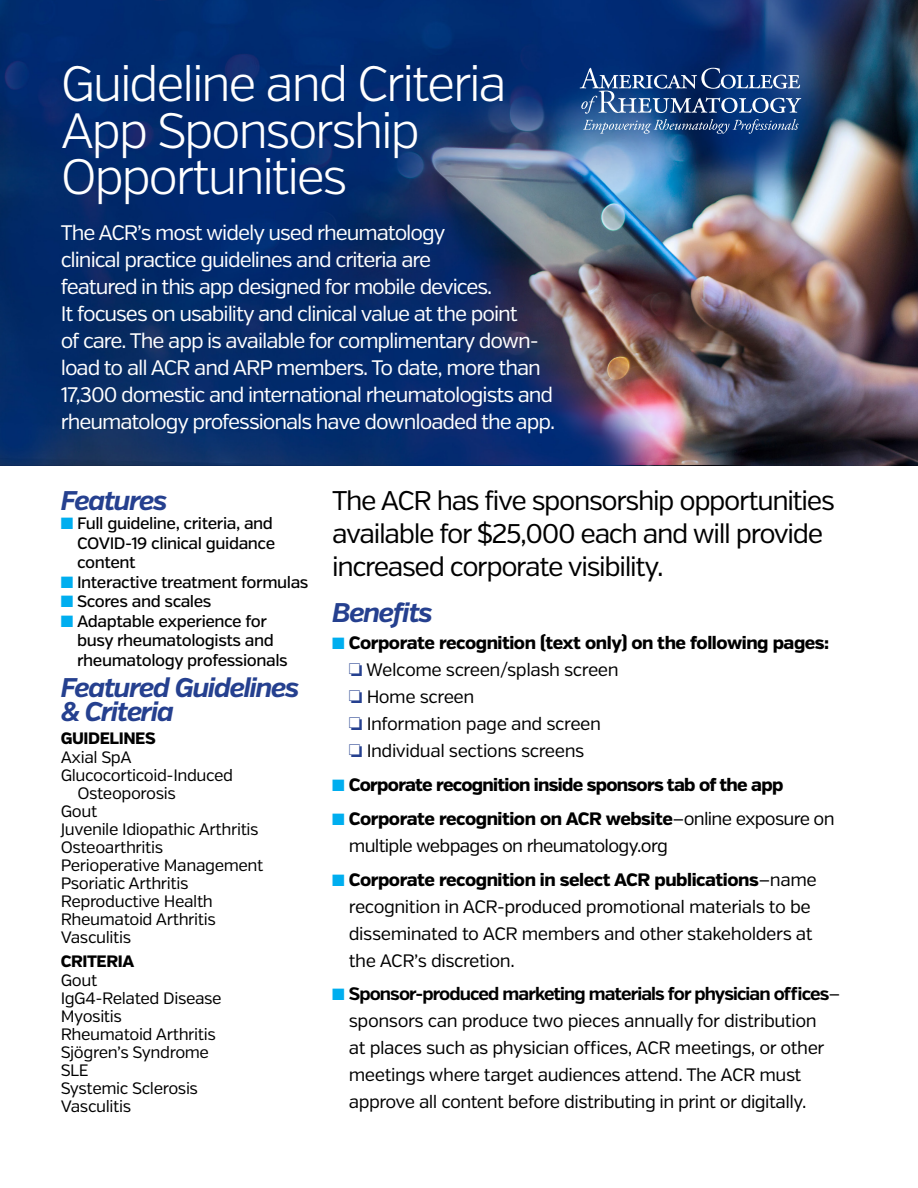
<style>
.page{position:relative;width:918px;height:1188px;background:#fff}
.page>*{position:absolute;margin:0;border:0;box-sizing:border-box;transform-origin:0 0}
.t1{font:300 49.5px/46.5px "Verb";letter-spacing:-.05em;color:#fff}
.t2{font:27px/33px "Verb";letter-spacing:-.05em;color:#000}
.t3{font:italic 700 27px/24px "Verb";letter-spacing:-.05em;color:#25408f}
.t4{font:21px/27px "Verb";letter-spacing:-.05em;color:#fff}
.t5{font:18px/27px "Verb";letter-spacing:-.025em;color:#000}
.t6{font:800 18px "Verb";letter-spacing:-.035em;color:#000}
.t7{font:16.5px/18px "Verb";letter-spacing:-.025em;color:#000}
.t8{font:500 16.5px/19.5px "Verb";letter-spacing:-.025em;color:#000}
.t9{font:800 16.5px "Verb";letter-spacing:-.025em;color:#000}
.s1{color:#00aeef}
.s2{color:#25408f}
.s3{font-weight:800}
.s4{font-weight:700}
</style>
<div class="page">
<img style="left:0;top:0;width:918px;height:466px">
<svg style="left:580px;top:68px;width:221px;height:66px;background:#375c92"></svg>
<h1 class="t1" style="left:61px;top:62px;width:447px">Guideline and Criteria<br>App Sponsorship<br>Opportunities</h1>
<p class="t4" style="left:61px;top:219px;width:496px">The ACR’s most widely used rheumatology<br>clinical practice guidelines and criteria are<br>featured in this app designed for mobile devices.<br>It focuses on usability and clinical value at the point<br>of care. The app is available for complimentary down&shy;load to all ACR and ARP members. To date, more than 17,300 domestic and international rheumatologists and rheumatology professionals have downloaded the app.</p>
<h2 class="t3" style="left:61px;top:489px;width:108px">Features</h2>
<p class="t8" style="left:77px;top:514px;width:200px;text-indent:-16px"><span class="s1">■</span> Full guideline, criteria, and<br>COVID-19 clinical guidance content</p>
<p class="t8" style="left:61px;top:573px;width:249px"><span class="s1">■</span> Interactive treatment formulas</p>
<p class="t8" style="left:61px;top:592px;width:152px"><span class="s1">■</span> Scores and scales</p>
<p class="t8" style="left:77px;top:612px;width:212px;text-indent:-16px"><span class="s1">■</span> Adaptable experience for busy rheumatologists and rheumatology professionals</p>
<h2 class="t3" style="left:61px;top:676px;width:240px">Featured Guidelines &amp; Criteria</h2>
<p class="t9" style="left:61px;top:728px;width:96px">GUIDELINES</p>
<p class="t7" style="left:61px;top:749px;width:72px">Axial SpA</p>
<p class="t7" style="left:61px;top:767px;width:174px">Glucocorticoid-Induced</p>
<p class="t7" style="left:77px;top:785px;width:100px">Osteoporosis</p>
<p class="t7" style="left:61px;top:803px;width:38px">Gout</p>
<p class="t7" style="left:61px;top:821px;width:199px">Juvenile Idiopathic Arthritis</p>
<p class="t7" style="left:61px;top:839px;width:104px">Osteoarthritis</p>
<p class="t7" style="left:61px;top:857px;width:204px">Perioperative Management</p>
<p class="t7" style="left:61px;top:875px;width:129px">Psoriatic Arthritis</p>
<p class="t7" style="left:61px;top:893px;width:154px">Reproductive Health</p>
<p class="t7" style="left:61px;top:911px;width:157px">Rheumatoid Arthritis</p>
<p class="t7" style="left:61px;top:929px;width:72px">Vasculitis</p>
<p class="t9" style="left:61px;top:951px;width:75px">CRITERIA</p>
<p class="t7" style="left:61px;top:972px;width:163px">Gout<br>IgG4-Related Disease<br>Myositis<br>Rheumatoid Arthritis<br>Sjögren’s Syndrome<br>SLE<br>Systemic Sclerosis<br>Vasculitis</p>
<h2 class="t2" style="left:332px;top:484px;width:504px">The ACR has five sponsorship opportunities available for $25,000 each and will provide increased corporate visibility.</h2>
<h2 class="t3" style="left:332px;top:601px;width:102px">Benefits</h2>
<p class="t6" style="left:332px;top:632px;width:499px"><span class="s1">■</span> Corporate recognition (text only) on the following pages:</p>
<p class="t5" style="left:349px;top:657px;width:271px"><span class="s2">□</span> Welcome screen/splash screen</p>
<p class="t5" style="left:349px;top:684px;width:127px"><span class="s2">□</span> Home screen</p>
<p class="t5" style="left:349px;top:711px;width:254px"><span class="s2">□</span> Information page and screen</p>
<p class="t5" style="left:349px;top:738px;width:237px"><span class="s2">□</span> Individual sections screens</p>
<p class="t6" style="left:332px;top:774px;width:453px"><span class="s1">■</span> Corporate recognition inside sponsors tab of the app</p>
<p class="t5" style="left:349px;top:805px;width:487px;text-indent:-17px"><span class="s1">■</span> <span class="s3">Corporate recognition on ACR website</span>—online exposure on multiple webpages on rheumatology.org</p>
<p class="t5" style="left:349px;top:866px;width:469px;text-indent:-17px"><span class="s1">■</span> <span class="s3">Corporate recognition in select ACR publications</span>—name recognition in ACR-produced promotional materials to be disseminated to ACR members and other stakeholders at the ACR’s discretion.</p>
<p class="t5" style="left:349px;top:981px;width:493px;text-indent:-17px"><span class="s1">■</span> <span class="s4">Sponsor-produced marketing materials for physician offices</span>— sponsors can produce two pieces annually for distribution<br>at places such as physician offices, ACR meetings, or other meetings where target audiences attend. The ACR must approve all content before distributing in print or digitally.</p>
</div>
